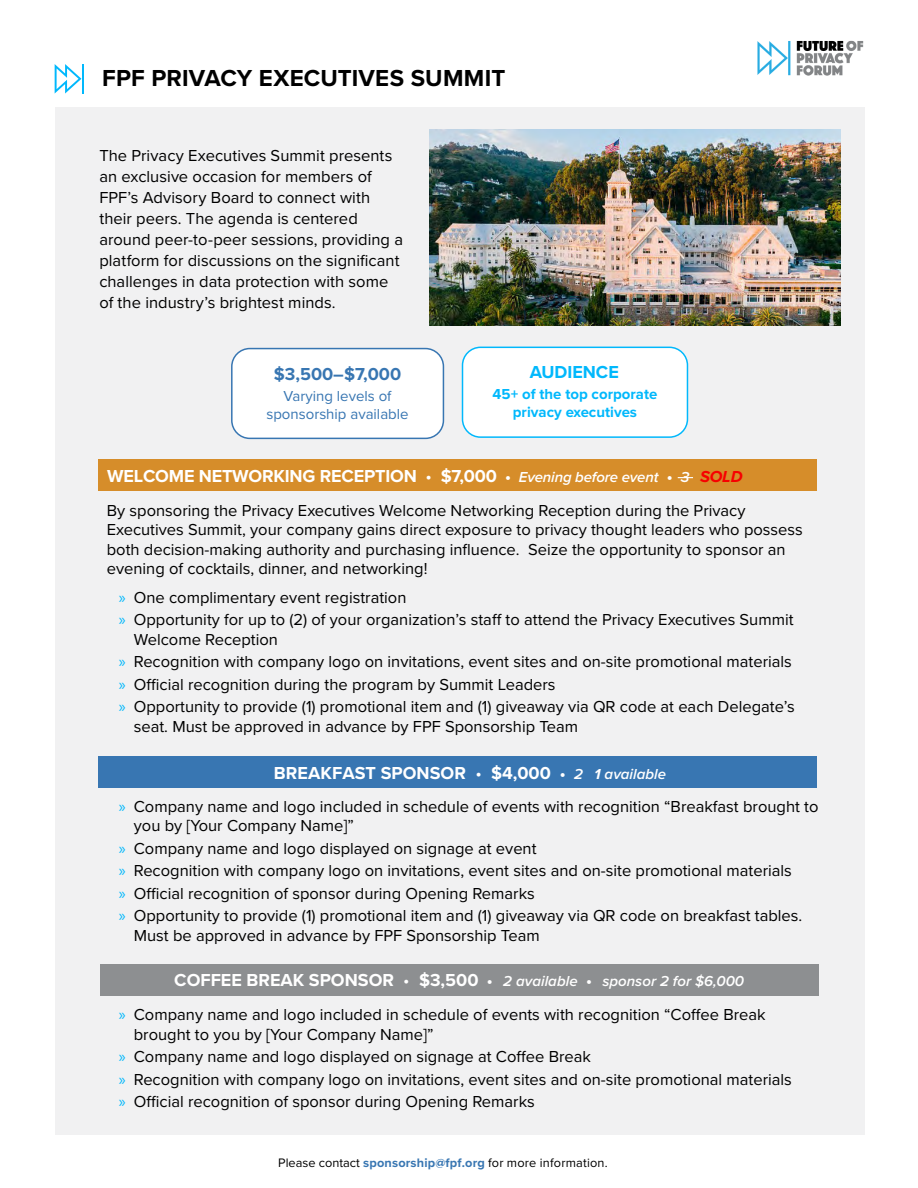
<style>
.page{position:relative;width:918px;height:1188px;background:#fff}
.page>*{position:absolute;margin:0;border:0;box-sizing:border-box;transform-origin:0 0}
.t1{font:700 24px "Proxima Nova";letter-spacing:.01em;color:#000}
.t2{font:700 18px "Proxima Nova";letter-spacing:-.01em;color:#fff}
.t3{font:700 18px "Proxima Nova";color:#3876b2}
.t4{font:700 18px "Proxima Nova";color:#01b8fc}
.t5{font:16.5px/22.5px "Proxima Nova";color:#000}
.t6{font:italic 600 15px "Proxima Nova";color:#fff}
.t7{font:700 15px/18px "Proxima Nova";color:#01b8fc;text-align:center}
.t8{font:15px/18px "Proxima Nova";color:#3876b2;text-align:center}
.t9{font:12.75px "Proxima Nova";letter-spacing:.015em;color:#000}
.s1{font-weight:400}
.s2{font-size:16.5px}
.s3{font-weight:600;font-style:italic;font-size:15px}
.s4{font-style:italic;font-size:16.5px;color:#f70000}
.s5{font-family:"Myriad Pro";color:#01b8fc}
.s6{font-style:italic;font-size:15px}
.s7{font-weight:700;font-style:normal;font-size:18px}
.s8{font-weight:400;font-style:normal;font-size:18px}
.s9{font-weight:700;font-style:normal;font-size:16.5px}
.s10{font-weight:700;color:#3876b2}
</style>
<div class="page">
<div style="left:55px;top:106px;width:810px;height:1029px;background:#f1f1f2"></div>
<img style="left:429px;top:129px;width:412px;height:197px">
<div style="left:232px;top:349px;width:211px;height:89px;background:#fff;border-radius:18px"></div>
<div style="left:231px;top:348px;width:213px;height:91px;border:2px solid #3876b2;border-radius:18px"></div>
<div style="left:463px;top:347px;width:224px;height:90px;background:#fff;border-radius:18px"></div>
<div style="left:462px;top:347px;width:226px;height:91px;border:2px solid #01b8fc;border-radius:18px"></div>
<div style="left:99px;top:459px;width:718px;height:32px;background:#d68d2a"></div>
<svg style="left:55px;top:64px;width:26px;height:30px"></svg>
<hr style="left:82px;top:64px;width:2px;height:30px;background:#01b8fc">
<svg style="left:678px;top:477px;width:15px;height:1px"></svg>
<div style="left:99px;top:756px;width:718px;height:31px;background:#3876b2"></div>
<div style="left:100px;top:964px;width:718px;height:32px;background:#8d8f91"></div>
<img style="left:757px;top:40px;width:107px;height:36px">
<h1 class="t1" style="left:102px;top:60px;width:405px">FPF PRIVACY EXECUTIVES SUMMIT</h1>
<p class="t5" style="left:99px;top:145px;width:305px;line-height:21px">The Privacy Executives Summit presents an exclusive occasion for members of FPF’s Advisory Board to connect with their peers. The agenda is centered around peer-to-peer sessions, providing a platform for discussions on the significant challenges in data protection with some of the industry’s brightest minds.</p>
<p class="t3" style="left:274px;top:360px;width:129px">$3,500–$7,000</p>
<p class="t8" style="left:266px;top:386px;width:144px">Varying levels of sponsorship available</p>
<p class="t4" style="left:530px;top:359px;width:91px">AUDIENCE</p>
<p class="t7" style="left:493px;top:385px;width:166px">45+ of the top corporate privacy executives</p>
<p class="t2" style="left:107px;top:463px;width:637px">WELCOME NETWORKING RECEPTION <span class="s1">•</span> $7,000 <span class="s2">•</span> <span class="s3">Evening before event</span> <span class="s2">•</span> <span class="s3">3</span> <span class="s4">SOLD</span></p>
<p class="t5" style="left:107px;top:500px;width:698px;line-height:19.5px">By sponsoring the Privacy Executives Welcome Networking Reception during the Privacy Executives Summit, your company gains direct exposure to privacy thought leaders who possess both decision-making authority and purchasing influence. Seize the opportunity to sponsor an evening of cocktails, dinner, and networking!</p>
<p class="t5" style="left:119px;top:586px;width:676px"><span class="s5">»</span> One complimentary event registration<br><span class="s5">»</span> Opportunity for up to (2) of your organization’s staff to attend the Privacy Executives Summit</p>
<p class="t5" style="left:119px;top:628px;width:678px;text-indent:15px">Welcome Reception<br><span class="s5">»</span> Recognition with company logo on invitations, event sites and on-site promotional materials <span class="s5">»</span> Official recognition during the program by Summit Leaders<br><span class="s5">»</span> Opportunity to provide (1) promotional item and (1) giveaway via QR code at each Delegate’s</p>
<p class="t5" style="left:134px;top:715px;width:446px">seat. Must be approved in advance by FPF Sponsorship Team</p>
<p class="t2" style="left:274px;top:759px;width:394px">BREAKFAST SPONSOR <span class="s1">•</span> $4,000 <span class="s2">•</span> <span class="s3">2</span> <span class="s6">1</span> <span class="s3">available</span></p>
<p class="t5" style="left:134px;top:796px;width:686px;line-height:19.5px;text-indent:-15px"><span class="s5">»</span> Company name and logo included in schedule of events with recognition “Breakfast brought to you by [Your Company Name]”</p>
<p class="t5" style="left:119px;top:837px;width:685px"><span class="s5">»</span> Company name and logo displayed on signage at event<br><span class="s5">»</span> Recognition with company logo on invitations, event sites and on-site promotional materials <span class="s5">»</span> Official recognition of sponsor during Opening Remarks<br><span class="s5">»</span> Opportunity to provide (1) promotional item and (1) giveaway via QR code on breakfast tables.</p>
<p class="t5" style="left:134px;top:924px;width:407px">Must be approved in advance by FPF Sponsorship Team</p>
<p class="t6" style="left:174px;top:970px;width:571px"><span class="s7">COFFEE BREAK SPONSOR</span> <span class="s8">•</span> <span class="s7">$3,500</span> <span class="s9">•</span> 2 available <span class="s9">•</span> sponsor 2 for $6,000</p>
<p class="t5" style="left:134px;top:1005px;width:633px;line-height:19.5px;text-indent:-15px"><span class="s5">»</span> Company name and logo included in schedule of events with recognition “Coffee Break brought to you by [Your Company Name]”</p>
<p class="t5" style="left:119px;top:1045px;width:675px"><span class="s5">»</span> Company name and logo displayed on signage at Coffee Break<br><span class="s5">»</span> Recognition with company logo on invitations, event sites and on-site promotional materials <span class="s5">»</span> Official recognition of sponsor during Opening Remarks</p>
<p class="t9" style="left:278px;top:1154px;width:331px">Please contact <span class="s10">sponsorship@fpf.org</span> for more information.</p>
</div>
